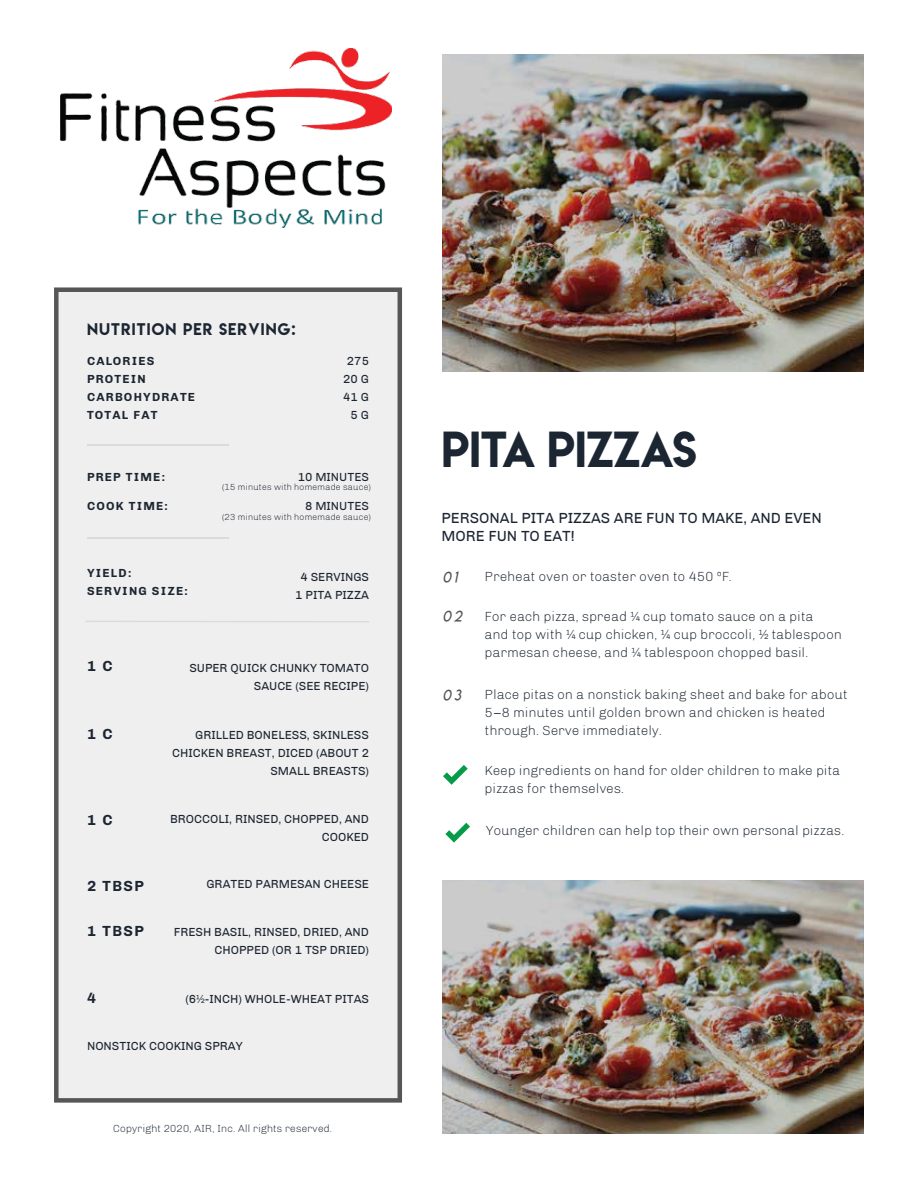
<style>
.page{position:relative;width:918px;height:1188px;background:#fff}
.page>*{position:absolute;margin:0;border:0;box-sizing:border-box;transform-origin:0 0}
.t1{font:45px "Lemon Milk";color:#1c2632}
.t2{font:15px/18px "Chivo";color:#1c2632}
.t3{font:15px "Lemon Milk";letter-spacing:.075em;color:#1c2632}
.t4{font:700 15px "Chivo";letter-spacing:.1em;color:#1c2632}
.t5{font:15px "Lemon Milklightitalic";color:#565656}
.t6{font:300 13.5px/18px "Chivo";color:#1c2632}
.t7{font:12px/18px "Chivo";color:#1c2632;text-align:right}
.t8{font:700 12px/18px "Chivo";letter-spacing:.1em;color:#1c2632}
.t9{font:300 10.5px "Chivo";color:#1c2632}
.t10{font:300 9px "Chivo";color:#1c2632}
</style>
<div class="page">
<img style="left:443px;top:880px;width:421px;height:254px">
<img style="left:443px;top:54px;width:421px;height:317px">
<div style="left:54px;top:287px;width:348px;height:816px;background:#f0efef"></div>
<hr style="left:87px;top:445px;width:141px;height:1px;background:#dcdbdb">
<hr style="left:85px;top:621px;width:284px;height:1px;background:#dcdbdb">
<hr style="left:87px;top:537px;width:141px;height:1px;background:#dcdbdb">
<svg style="left:443px;top:765px;width:25px;height:20px"></svg>
<svg style="left:445px;top:823px;width:25px;height:20px"></svg>
<img style="left:60px;top:48px;width:331px;height:180px">
<p class="t3" style="left:87px;top:318px;width:210px">NUTRITION PER SERVING:</p>
<p class="t8" style="left:87px;top:352px;width:110px">CALORIES<br>PROTEIN<br>CARBOHYDRATE<br>TOTAL FAT</p>
<p class="t7" style="left:343px;top:352px;width:27px">275<br>20 G<br>41 G<br>5 G</p>
<p class="t8" style="left:87px;top:468px;width:79px">PREP TIME:</p>
<p class="t7" style="left:298px;top:468px;width:73px">10 MINUTES</p>
<p class="t10" style="left:222px;top:482px;width:151px">(15 minutes with homemade sauce)</p>
<p class="t10" style="left:222px;top:511px;width:151px">(23 minutes with homemade sauce)</p>
<p class="t8" style="left:87px;top:497px;width:82px">COOK TIME:</p>
<p class="t7" style="left:305px;top:497px;width:65px">8 MINUTES</p>
<p class="t8" style="left:87px;top:564px;width:102px">YIELD:<br>SERVING SIZE:</p>
<p class="t7" style="left:295px;top:568px;width:75px;text-align:center">4 SERVINGS<br>1 PITA PIZZA</p>
<p class="t4" style="left:87px;top:657px;width:27px">1 C</p>
<p class="t7" style="left:189px;top:659px;width:181px">SUPER QUICK CHUNKY TOMATO<br>SAUCE (SEE RECIPE)</p>
<p class="t4" style="left:87px;top:725px;width:27px">1 C</p>
<p class="t7" style="left:172px;top:726px;width:198px">GRILLED BONELESS, SKINLESS<br>CHICKEN BREAST, DICED (ABOUT 2<br>SMALL BREASTS)</p>
<p class="t4" style="left:87px;top:812px;width:27px">1 C</p>
<p class="t7" style="left:170px;top:810px;width:200px">BROCCOLI, RINSED, CHOPPED, AND<br>COOKED</p>
<p class="t4" style="left:87px;top:877px;width:58px">2 TBSP</p>
<p class="t7" style="left:207px;top:875px;width:164px">GRATED PARMESAN CHEESE</p>
<p class="t4" style="left:87px;top:922px;width:58px">1 TBSP</p>
<p class="t7" style="left:174px;top:923px;width:197px">FRESH BASIL, RINSED, DRIED, AND<br>CHOPPED (OR 1 TSP DRIED)</p>
<p class="t4" style="left:87px;top:989px;width:11px">4</p>
<p class="t7" style="left:185px;top:990px;width:185px">(6½-INCH) WHOLE-WHEAT PITAS</p>
<p class="t7" style="left:87px;top:1037px;width:157px">NONSTICK COOKING SPRAY</p>
<p class="t9" style="left:113px;top:1122px;width:221px">Copyright 2020, AIR, Inc. All rights reserved.</p>
<h1 class="t1" style="left:442px;top:417px;width:257px">PITA PIZZAS</h1>
<p class="t2" style="left:442px;top:509px;width:382px">PERSONAL PITA PIZZAS ARE FUN TO MAKE, AND EVEN<br>MORE FUN TO EAT!</p>
<p class="t5" style="left:442px;top:568px;width:16px">01</p>
<p class="t6" style="left:485px;top:568px;width:249px">Preheat oven or toaster oven to 450 ºF.</p>
<p class="t5" style="left:442px;top:607px;width:21px">02</p>
<p class="t6" style="left:485px;top:607px;width:359px">For each pizza, spread ¼ cup tomato sauce on a pita<br>and top with ¼ cup chicken, ¼ cup broccoli, ½ tablespoon parmesan cheese, and ¼ tablespoon chopped basil.</p>
<p class="t5" style="left:442px;top:686px;width:20px">03</p>
<p class="t6" style="left:485px;top:686px;width:364px">Place pitas on a nonstick baking sheet and bake for about<br>5–8 minutes until golden brown and chicken is heated through. Serve immediately.</p>
<p class="t6" style="left:485px;top:761px;width:357px">Keep ingredients on hand for older children to make pita pizzas for themselves.</p>
<p class="t6" style="left:486px;top:822px;width:360px">Younger children can help top their own personal pizzas.</p>
</div>
